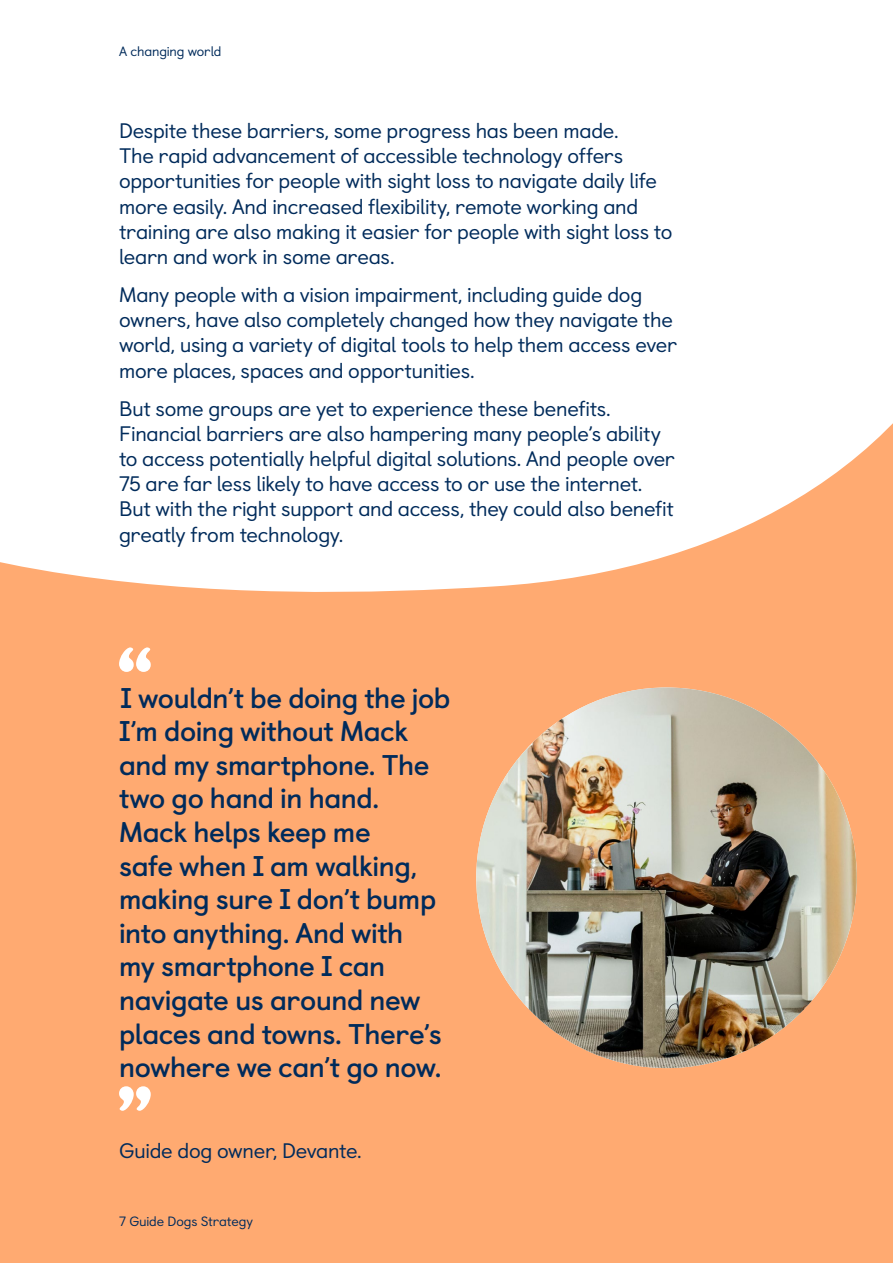
<style>
.page{position:relative;width:893px;height:1263px;background:#ffaa71}
.page>*{position:absolute;margin:0;border:0;box-sizing:border-box;transform-origin:0 0}
.P_Body{font:700 28.5px/33.6px "Castledown";letter-spacing:-.02em;color:#002b5b}
.P_Body-2{font:21px/25.2px "Castledown";letter-spacing:-.015em;color:#002b5b}
.t1{font:13.5px "Castledown";letter-spacing:-.01em;color:#002b5b}
</style>
<div class="page">
<div style="left:0;top:0;width:893px;height:592px;background:#fff"></div>
<svg style="left:119px;top:647px;width:32px;height:25px"></svg>
<svg style="left:119px;top:1086px;width:32px;height:25px"></svg>
<img style="left:476px;top:687px;width:381px;height:381px;border-radius:190px">
<p class="t1" style="left:119px;top:41px;width:104px">A changing world</p>
<p class="P_Body-2" style="left:119px;top:116px;width:555px">Despite these barriers, some progress has been made.<br>The rapid advancement of accessible technology offers opportunities for people with sight loss to navigate daily life more easily. And increased flexibility, remote working and training are also making it easier for people with sight loss to learn and work in some areas.</p>
<p class="P_Body-2" style="left:119px;top:280px;width:560px">Many people with a vision impairment, including guide dog owners, have also completely changed how they navigate the world, using a variety of digital tools to help them access ever more places, spaces and opportunities.</p>
<p class="P_Body-2" style="left:119px;top:394px;width:557px">But some groups are yet to experience these benefits.<br>Financial barriers are also hampering many people’s ability to access potentially helpful digital solutions. And people over 75 are far less likely to have access to or use the internet.<br>But with the right support and access, they could also benefit greatly from technology.</p>
<p class="P_Body" style="left:119px;top:679px;width:333px">I wouldn’t be doing the job<br>I’m doing without Mack and my smartphone. The two go hand in hand.<br>Mack helps keep me<br>safe when I am walking, making sure I don’t bump into anything. And with<br>my smartphone I can navigate us around new places and towns. There’s nowhere we can’t go now.</p>
<p class="P_Body-2" style="left:119px;top:1136px;width:242px">Guide dog owner, Devante.</p>
<p class="t1" style="left:119px;top:1210px;width:135px">7 Guide Dogs Strategy</p>
</div>
